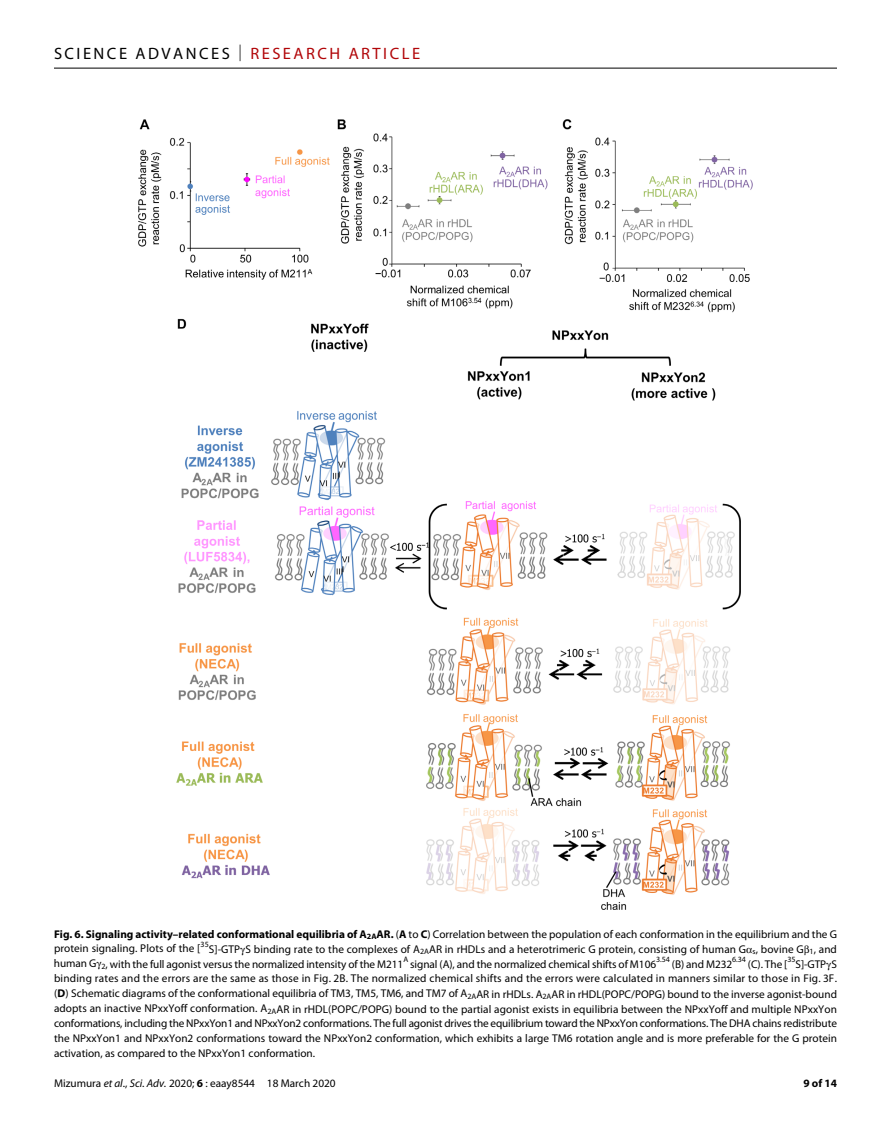
<style>
.page{position:relative;width:891px;height:1134px;background:#fff}
.page>*{position:absolute;margin:0;border:0;box-sizing:border-box;transform-origin:0 0}
.t1{font:16.5px "Myriad Pro";letter-spacing:.15em;color:#000}
.t2{font:11.25px/15px "Myriad Pro";color:#000;text-align:justify}
.t3{font:700 11.25px "Myriad Pro";color:#000}
.s1{font-weight:300}
.s2{color:#b10508}
.s3{font-weight:700}
.s4{font-style:italic}
</style>
<div class="page">
<hr style="left:54px;top:68px;width:783px;height:1px;background:#000">
<img style="left:138px;top:119px;width:615px;height:791px">
<h1 class="t1" style="left:54px;top:40px;width:368px">SCIENCE ADVANCES <span class="s1">|</span> <span class="s2">RESEARCH ARTICLE</span></h1>
<p class="t2" style="left:54px;top:926px;width:785px"><span class="s3">Fig. 6. Signaling activity–related conformational equilibria of A</span><sub>2A</sub><span class="s3">AR.</span> (<span class="s3">A</span> to <span class="s3">C</span>) Correlation between the population of each conformation in the equilibrium and the G protein signaling. Plots of the [<sup>35</sup>S]-GTP S binding rate to the complexes of A<sub>2A</sub>AR in rHDLs and a heterotrimeric G protein, consisting of human G <sub>s</sub>, bovine G <sub>1</sub>, and human G <sub>2</sub>, with the full agonist versus the normalized intensity of the M211<sup>A</sup> signal (A), and the normalized chemical shifts of M106<sup>3.54</sup> (B) and M232<sup>6.34</sup> (C). The [<sup>35</sup>S]-GTP S binding rates and the errors are the same as those in Fig. 2B. The normalized chemical shifts and the errors were calculated in manners similar to those in Fig. 3F. (<span class="s3">D</span>) Schematic diagrams of the conformational equilibria of TM3, TM5, TM6, and TM7 of A<sub>2A</sub>AR in rHDLs. A<sub>2A</sub>AR in rHDL(POPC/POPG) bound to the inverse agonist-bound adopts an inactive NPxxYoff conformation. A<sub>2A</sub>AR in rHDL(POPC/POPG) bound to the partial agonist exists in equilibria between the NPxxYoff and multiple NPxxYon conformations, including the NPxxYon1 and NPxxYon2 conformations. The full agonist drives the equilibrium toward the NPxxYon conformations. The DHA chains redistribute the NPxxYon1 and NPxxYon2 conformations toward the NPxxYon2 conformation, which exhibits a large TM6 rotation angle and is more preferable for the G protein activation, as compared to the NPxxYon1 conformation.</p>
<p class="t2" style="left:54px;top:1076px;width:283px">Mizumura <span class="s4">et al</span>., <span class="s4">Sci. Adv.</span> 2020; <span class="s3">6</span> : eaay8544 18 March 2020</p>
<p class="t3" style="left:803px;top:1074px;width:35px">9 of 14</p>
</div>
